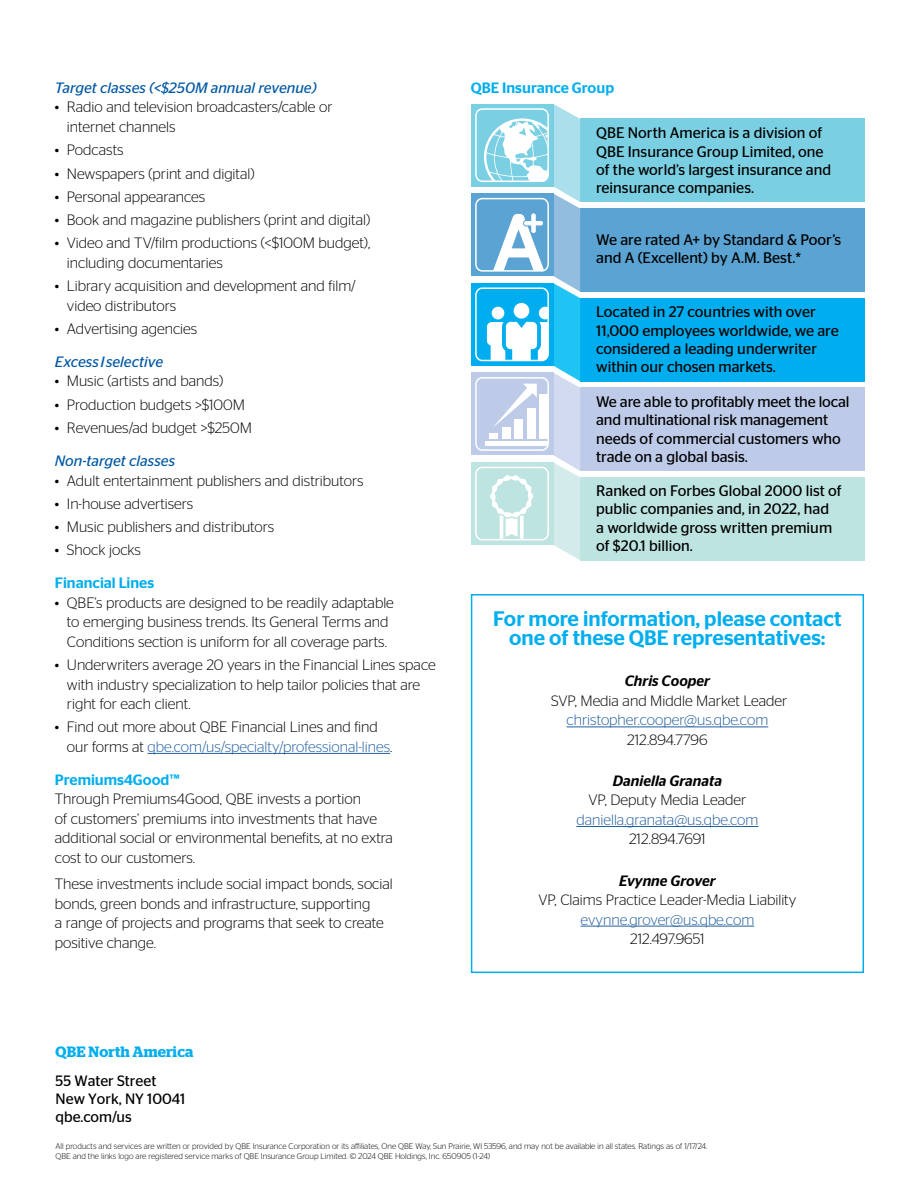
<style>
.page{position:relative;width:918px;height:1188px;background:#fff}
.page>*{position:absolute;margin:0;border:0;box-sizing:border-box;transform-origin:0 0}
.t1{font:500 21px/19.5px "Stag Sans";color:#00aeef;text-align:center}
.t2{font:15.3px/18.3px "Stag Sans";color:#000}
.t3{font:300 15px/19.5px "Stag Sans";color:#000}
.t4{font:300 15px "Stag Sans";color:#215e9e}
.t5{font:italic 15px "Stag Sans";color:#0058a4}
.t6{font:500 15px "Stag Sans";color:#00aeef}
.t7{font:15px/18px "Stag Sans";color:#000}
.t8{font:italic 500 15px "Stag Sans";color:#000}
.t9{font:600 15px "Stag";letter-spacing:.01em;color:#00aeef}
.t10{font:300 8.25px/10.5px "Stag Sans";color:#000}
.s1{color:#215e9e}
</style>
<div class="page">
<hr style="left:567px;top:727px;width:201px;height:1px;background:#215e9e">
<hr style="left:576px;top:826px;width:182px;height:1px;background:#215e9e">
<hr style="left:581px;top:926px;width:173px;height:1px;background:#215e9e">
<div style="left:471px;top:594px;width:393px;height:379px;border:2px solid #00aeef"></div>
<hr style="left:148px;top:753px;width:242px;height:1px;background:#215e9e">
<div style="left:580px;top:119px;width:284px;height:83px;background:#7ad0e2"></div>
<div style="left:471px;top:104px;width:82px;height:82px;background:#7ad0e2"></div>
<div style="left:475px;top:108px;width:74px;height:74px;border:2px solid #fff;border-radius:7px"></div>
<div style="left:580px;top:208px;width:284px;height:84px;background:#5aa3d2"></div>
<div style="left:471px;top:194px;width:82px;height:82px;background:#5aa3d2"></div>
<div style="left:475px;top:198px;width:74px;height:74px;border:2px solid #fff;border-radius:7px"></div>
<div style="left:580px;top:298px;width:284px;height:83px;background:#00aeef"></div>
<div style="left:471px;top:283px;width:82px;height:83px;background:#00aeef"></div>
<div style="left:475px;top:287px;width:74px;height:74px;border:2px solid #fff;border-radius:7px"></div>
<div style="left:580px;top:388px;width:284px;height:83px;background:#bdcae8"></div>
<div style="left:471px;top:373px;width:82px;height:82px;background:#bdcae8"></div>
<div style="left:475px;top:377px;width:74px;height:74px;border:2px solid #fff;border-radius:7px"></div>
<div style="left:580px;top:477px;width:284px;height:83px;background:#bde4e1"></div>
<div style="left:471px;top:462px;width:82px;height:83px;background:#bde4e1"></div>
<div style="left:475px;top:467px;width:74px;height:73px;border:2px solid #fff;border-radius:7px"></div>
<svg style="left:484px;top:104px;width:96px;height:456px"></svg>
<p class="t5" style="left:55px;top:79px;width:263px">Target classes (&lt;$250M annual revenue)</p>
<p class="t3" style="left:67px;top:97px;width:267px;text-indent:-12px">• Radio and television broadcasters/cable or internet channels</p>
<p class="t3" style="left:55px;top:140px;width:70px">• Podcasts</p>
<p class="t3" style="left:55px;top:163px;width:201px">• Newspapers (print and digital)</p>
<p class="t3" style="left:55px;top:187px;width:152px">• Personal appearances</p>
<p class="t3" style="left:55px;top:210px;width:317px">• Book and magazine publishers (print and digital)</p>
<p class="t3" style="left:67px;top:233px;width:305px;text-indent:-12px">• Video and TV/film productions (&lt;$100M budget), including documentaries</p>
<p class="t3" style="left:67px;top:276px;width:290px;text-indent:-12px">• Library acquisition and development and film/ video distributors</p>
<p class="t3" style="left:55px;top:319px;width:144px">• Advertising agencies</p>
<p class="t5" style="left:55px;top:353px;width:110px">ExcessIselective</p>
<p class="t3" style="left:55px;top:371px;width:170px">• Music (artists and bands)</p>
<p class="t3" style="left:55px;top:395px;width:192px">• Production budgets &gt;$100M</p>
<p class="t3" style="left:55px;top:418px;width:199px">• Revenues/ad budget &gt;$250M</p>
<p class="t5" style="left:55px;top:452px;width:122px">Non-target classes</p>
<p class="t3" style="left:55px;top:470px;width:310px">• Adult entertainment publishers and distributors</p>
<p class="t3" style="left:55px;top:494px;width:140px">• In-house advertisers</p>
<p class="t3" style="left:55px;top:517px;width:221px">• Music publishers and distributors</p>
<p class="t3" style="left:55px;top:540px;width:88px">• Shock jocks</p>
<p class="t6" style="left:55px;top:574px;width:101px">Financial Lines</p>
<p class="t3" style="left:55px;top:593px;width:341px;text-align:center">• QBE’s products are designed to be readily adaptable to emerging business trends. Its General Terms and<br>Conditions section is uniform for all coverage parts.</p>
<p class="t3" style="left:67px;top:655px;width:370px;text-indent:-12px">• Underwriters average 20 years in the Financial Lines space with industry specialization to help tailor policies that are right for each client.</p>
<p class="t3" style="left:67px;top:717px;width:327px;text-indent:-12px">• Find out more about QBE Financial Lines and find our forms at <span class="s1">qbe.com/us/specialty/professional-lines</span>.</p>
<p class="t6" style="left:55px;top:771px;width:126px">Premiums4Good™</p>
<p class="t3" style="left:55px;top:789px;width:340px">Through Premiums4Good, QBE invests a portion<br>of customers’ premiums into investments that have additional social or environmental benefits, at no extra cost to our customers.</p>
<p class="t3" style="left:55px;top:874px;width:339px">These investments include social impact bonds, social bonds, green bonds and infrastructure, supporting<br>a range of projects and programs that seek to create positive change.</p>
<p class="t6" style="left:471px;top:79px;width:145px">QBE Insurance Group</p>
<p class="t2" style="left:596px;top:124px;width:236px">QBE North America is a division of<br>QBE Insurance Group Limited, one of the world’s largest insurance and reinsurance companies.</p>
<p class="t2" style="left:596px;top:230px;width:247px">We are rated A+ by Standard &amp; Poor’s and A (Excellent) by A.M. Best.*</p>
<p class="t2" style="left:596px;top:303px;width:244px">Located in 27 countries with over<br>11,000 employees worldwide, we are considered a leading underwriter within our chosen markets.</p>
<p class="t2" style="left:596px;top:393px;width:255px">We are able to profitably meet the local and multinational risk management needs of commercial customers who trade on a global basis.</p>
<p class="t2" style="left:596px;top:481px;width:247px">Ranked on Forbes Global 2000 list of public companies and, in 2022, had<br>a worldwide gross written premium of $20.1 billion.</p>
<h1 class="t1" style="left:493px;top:609px;width:350px">For more information, please contact one of these QBE representatives:</h1>
<p class="t8" style="left:625px;top:673px;width:87px">Chris Cooper</p>
<p class="t3" style="left:551px;top:691px;width:238px">SVP, Media and Middle Market Leader</p>
<p class="t4" style="left:567px;top:712px;width:203px">christopher.cooper@us.qbe.com</p>
<p class="t3" style="left:627px;top:730px;width:82px">212.894.7796</p>
<p class="t8" style="left:613px;top:772px;width:111px">Daniella Granata</p>
<p class="t3" style="left:588px;top:790px;width:159px">VP, Deputy Media Leader</p>
<p class="t4" style="left:576px;top:812px;width:183px">daniella.granata@us.qbe.com</p>
<p class="t3" style="left:629px;top:829px;width:78px">212.894.7691</p>
<p class="t8" style="left:619px;top:872px;width:98px">Evynne Grover</p>
<p class="t3" style="left:538px;top:890px;width:259px">VP, Claims Practice Leader-Media Liability</p>
<p class="t4" style="left:581px;top:911px;width:175px">evynne.grover@us.qbe.com</p>
<p class="t3" style="left:630px;top:929px;width:76px">212.497.9651</p>
<p class="t9" style="left:56px;top:1043px;width:139px">QBE North America</p>
<p class="t7" style="left:56px;top:1072px;width:131px">55 Water Street<br>New York, NY 10041 qbe.com/us</p>
<p class="t10" style="left:56px;top:1140px;width:653px">All products and services are written or provided by QBE Insurance Corporation or its affiliates, One QBE Way, Sun Prairie, WI 53596, and may not be available in all states. Ratings as of 1/17/24.<br>QBE and the links logo are registered service marks of QBE Insurance Group Limited. © 2024 QBE Holdings, Inc. 650905 (1-24)</p>
</div>
